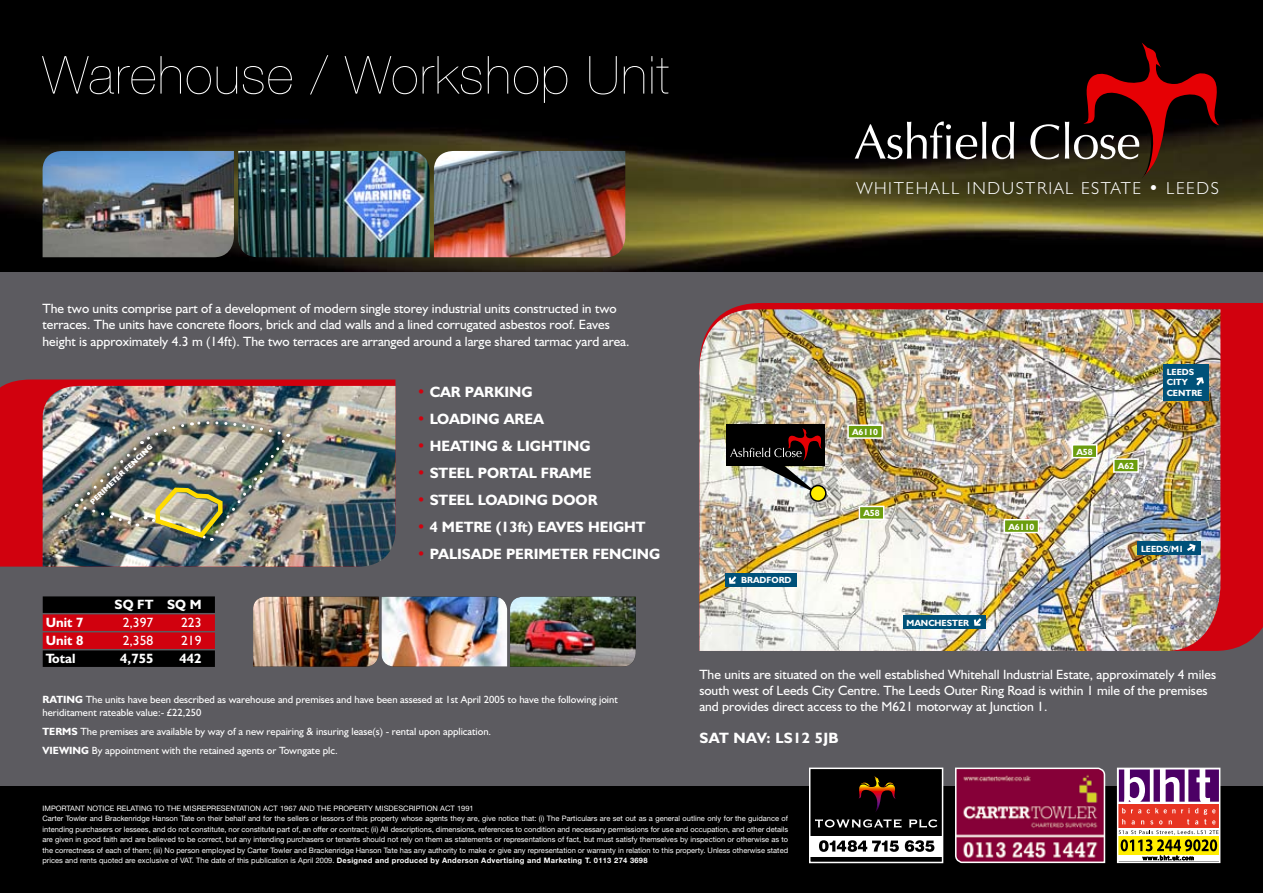
<style>
.page{position:relative;width:1263px;height:893px;background:#fff}
.page>*{position:absolute;margin:0;border:0;box-sizing:border-box;transform-origin:0 0}
.t1{font:200 52.5px "Helvetica Neue";letter-spacing:.025em;color:#fff}
.t2{font:300 17.4px "Humanist 521 BT";letter-spacing:.09em;color:#fff}
.t3{font:700 15px "Humanist 521 BT";color:#fff}
.t4{font:700 15px "Humanist 521 BT";letter-spacing:.025em;color:#fff}
.t5{font:13.5px/16.2px "Humanist 521 BT";color:#fff}
.t6{font:700 13.5px/18px "Humanist 521 BT";color:#fff;text-align:justify}
.t7{font:10.5px/12.6px "Humanist 521 BT";color:#fff}
.t8{font:700 9px/10.5px "Humanist 521 BT";color:#fff}
.t9{font:7.5px/10.5px "Helvetica Neue";color:#fff}
.t10{font:800 7.5px "Humanist 521 BT";color:#fff}
.s1{color:#d1010e}
.s2{font-weight:700}
</style>
<div class="page">
<img style="left:0;top:0;width:1263px;height:272px">
<div style="left:0;top:272px;width:1263px;height:530px;background:#5c5b60"></div>
<div style="left:0;top:787px;width:1263px;height:106px;background:#000"></div>
<img style="left:434px;top:151px;width:191px;height:106px">
<svg style="left:992px;top:122px;width:22px;height:37px"></svg>
<svg style="left:1030px;top:124px;width:29px;height:35px"></svg>
<svg style="left:855px;top:122px;width:131px;height:37px"></svg>
<svg style="left:1065px;top:43px;width:154px;height:136px;background:#3f130e"></svg>
<svg style="left:954px;top:767px;width:152px;height:97px;background:#983157"></svg>
<svg style="left:1116px;top:767px;width:105px;height:97px;background:#bc8372"></svg>
<div style="left:810px;top:768px;width:132px;height:94px;background:#000"></div>
<div style="left:810px;top:836px;width:132px;height:21px;background:#fff"></div>
<svg style="left:819px;top:840px;width:80px;height:12px"></svg>
<svg style="left:905px;top:840px;width:29px;height:12px"></svg>
<svg style="left:858px;top:776px;width:38px;height:36px"></svg>
<svg style="left:815px;top:819px;width:86px;height:9px"></svg>
<svg style="left:909px;top:819px;width:28px;height:9px"></svg>
<div style="left:809px;top:768px;width:134px;height:95px;border:2px solid #fff"></div>
<div style="left:731px;top:303px;width:532px;height:348px;background:#d1010e"></div>
<img style="left:699px;top:309px;width:521px;height:342px">
<div style="left:43px;top:596px;width:172px;height:17px;background:#000"></div>
<div style="left:43px;top:614px;width:172px;height:17px;background:#d1010e"></div>
<div style="left:43px;top:632px;width:172px;height:17px;background:#d1010e"></div>
<div style="left:43px;top:650px;width:172px;height:17px;background:#000"></div>
<svg style="left:0;top:379px;width:395px;height:188px;background:#cd0310"></svg>
<img style="left:41px;top:386px;width:354px;height:181px">
<img style="left:75px;top:420px;width:214px;height:122px">
<img style="left:253px;top:597px;width:383px;height:69px">
<div style="left:810px;top:486px;width:16px;height:15px;background:#ffed00;border-radius:50%"></div>
<div style="left:809px;top:485px;width:17px;height:17px;border:2px solid #000;border-radius:50%"></div>
<div style="left:859px;top:506px;width:25px;height:13px;background:#6b9d0e"></div>
<div style="left:859px;top:506px;width:25px;height:14px;border:2px solid #fff"></div>
<div style="left:1163px;top:364px;width:45px;height:36px;background:#005179"></div>
<div style="left:1137px;top:542px;width:64px;height:13px;background:#005179"></div>
<svg style="left:1187px;top:544px;width:8px;height:7px"></svg>
<div style="left:903px;top:616px;width:83px;height:13px;background:#005179"></div>
<svg style="left:974px;top:618px;width:7px;height:8px"></svg>
<div style="left:725px;top:574px;width:71px;height:13px;background:#005179"></div>
<svg style="left:729px;top:576px;width:7px;height:8px"></svg>
<svg style="left:1196px;top:377px;width:8px;height:9px"></svg>
<div style="left:1072px;top:445px;width:25px;height:13px;background:#6b9d0e"></div>
<div style="left:1071px;top:444px;width:26px;height:14px;border:2px solid #fff"></div>
<div style="left:1114px;top:459px;width:24px;height:13px;background:#6b9d0e"></div>
<div style="left:1113px;top:458px;width:26px;height:15px;border:2px solid #fff"></div>
<div style="left:848px;top:425px;width:34px;height:13px;background:#6b9d0e"></div>
<div style="left:847px;top:424px;width:36px;height:15px;border:2px solid #fff"></div>
<div style="left:1004px;top:520px;width:34px;height:13px;background:#6b9d0e"></div>
<div style="left:1003px;top:519px;width:36px;height:14px;border:2px solid #fff"></div>
<div style="left:726px;top:424px;width:99px;height:41px;background:#000"></div>
<svg style="left:730px;top:428px;width:92px;height:67px"></svg>
<img style="left:237px;top:151px;width:193px;height:106px">
<img style="left:42px;top:151px;width:192px;height:106px">
<h1 class="t1" style="left:43px;top:45px;width:628px">Warehouse / Workshop Unit</h1>
<h2 class="t2" style="left:856px;top:177px;width:364px">WHITEHALL INDUSTRIAL ESTATE • LEEDS</h2>
<p class="t5" style="left:43px;top:300px;width:588px">The two units comprise part of a development of modern single storey industrial units constructed in two terraces. The units have concrete floors, brick and clad walls and a lined corrugated asbestos roof. Eaves height is approximately 4.3 m (14ft). The two terraces are arranged around a large shared tarmac yard area.</p>
<h3 class="t3" style="left:417px;top:383px;width:117px"><span class="s1">•</span> CAR PARKING</h3>
<h3 class="t3" style="left:417px;top:410px;width:129px"><span class="s1">•</span> LOADING AREA</h3>
<h3 class="t3" style="left:417px;top:437px;width:175px"><span class="s1">•</span> HEATING &amp; LIGHTING</h3>
<h3 class="t3" style="left:417px;top:464px;width:176px"><span class="s1">•</span> STEEL PORTAL FRAME</h3>
<h3 class="t3" style="left:417px;top:491px;width:182px"><span class="s1">•</span> STEEL LOADING DOOR</h3>
<h3 class="t3" style="left:417px;top:518px;width:230px"><span class="s1">•</span> 4 METRE (13ft) EAVES HEIGHT</h3>
<h3 class="t3" style="left:417px;top:545px;width:245px"><span class="s1">•</span> PALISADE PERIMETER FENCING</h3>
<p class="t10" style="left:88px;top:500px;width:84px;rotate:-44deg">PERIMETER FENCING</p>
<h3 class="t6" style="left:46px;top:613px;width:39px">Unit 7<br>Unit 8<br>Total</h3>
<h3 class="t6" style="left:115px;top:595px;width:40px">SQ FT</h3>
<h3 class="t5" style="left:123px;top:613px;width:32px;line-height:18px">2,397<br>2,358</h3>
<h3 class="t6" style="left:120px;top:649px;width:35px">4,755</h3>
<h3 class="t6" style="left:167px;top:595px;width:36px">SQ M</h3>
<h3 class="t5" style="left:181px;top:613px;width:22px;line-height:18px">223<br>219</h3>
<h3 class="t6" style="left:179px;top:649px;width:24px">442</h3>
<h3 class="t7" style="left:43px;top:693px;width:577px"><span class="s2">RATING</span> The units have been described as warehouse and premises and have been assesed at 1st April 2005 to have the following joint heriditament rateable value:- £22,250</h3>
<h3 class="t7" style="left:43px;top:722px;width:450px;line-height:19.2px"><span class="s2">TERMS</span> The premises are available by way of a new repairing &amp; insuring lease(s) - rental upon application.<br><span class="s2">VIEWING</span> By appointment with the retained agents or Towngate plc.</h3>
<p class="t8" style="left:741px;top:575px;width:52px">BRADFORD</p>
<p class="t8" style="left:852px;top:427px;width:28px">A6110</p>
<p class="t8" style="left:863px;top:508px;width:18px">A58</p>
<p class="t8" style="left:906px;top:617px;width:64px">MANCHESTER</p>
<p class="t8" style="left:1008px;top:521px;width:28px">A6110</p>
<p class="t8" style="left:1076px;top:446px;width:18px">A58</p>
<p class="t8" style="left:1118px;top:460px;width:18px">A62</p>
<p class="t8" style="left:1167px;top:366px;width:37px">LEEDS<br>CITY<br>CENTRE</p>
<p class="t8" style="left:1141px;top:543px;width:44px">LEEDS/M1</p>
<p class="t5" style="left:699px;top:666px;width:518px">The units are situated on the well established Whitehall Industrial Estate, approximately 4 miles south west of Leeds City Centre. The Leeds Outer Ring Road is within 1 mile of the premises and provides direct access to the M621 motorway at Junction 1.</p>
<h3 class="t4" style="left:699px;top:728px;width:141px">SAT NAV: LS12 5JB</h3>
<p class="t9" style="left:43px;top:803px;width:747px">IMPORTANT NOTICE RELATING TO THE MISREPRESENTATION ACT 1967 AND THE PROPERTY MISDESCRIPTION ACT 1991<br>Carter Towler and Brackenridge Hanson Tate on their behalf and for the sellers or lessors of this property whose agents they are, give notice that: (i) The Particulars are set out as a general outline only for the guidance of intending purchasers or lessees, and do not constitute, nor constitute part of, an offer or contract; (ii) All descriptions, dimensions, references to condition and necessary permissions for use and occupation, and other details are given in good faith and are believed to be correct, but any intending purchasers or tenants should not rely on them as statements or representations of fact, but must satisfy themselves by inspection or otherwise as to the correctness of each of them; (iii) No person employed by Carter Towler and Brackenridge Hanson Tate has any authority to make or give any representation or warranty in relation to this property. Unless otherwise stated prices and rents quoted are exclusive of VAT. The date of this publication is April 2009. <span class="s2">Designed and produced by Anderson Advertising and Marketing T. 0113 274 3698</span></p>
</div>
